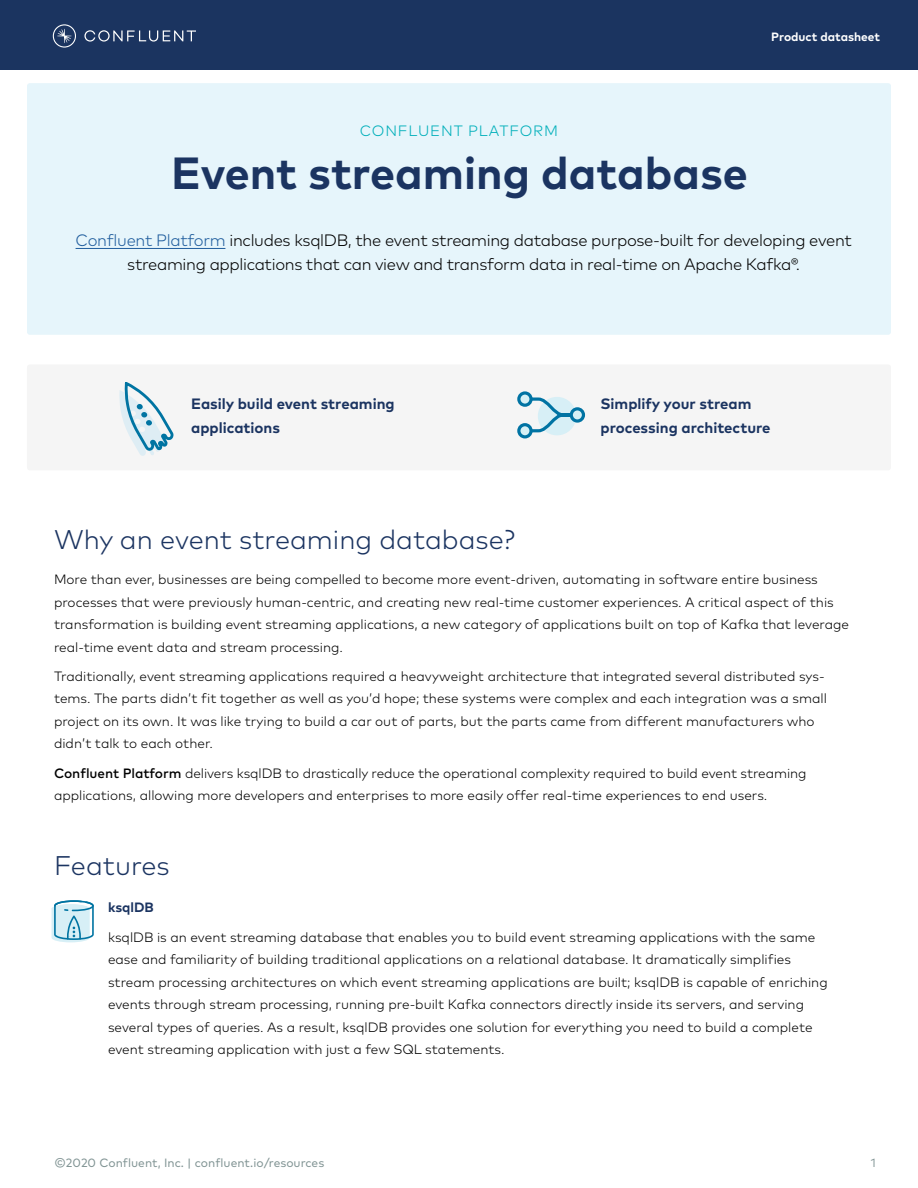
<style>
.page{position:relative;width:918px;height:1188px;background:#fff}
.page>*{position:absolute;margin:0;border:0;box-sizing:border-box;transform-origin:0 0}
.t1{font:700 45px "Mark OT";color:#1b3461}
.t2{font:300 27px "Mark OT";color:#1b3461}
.t3{font:300 16.5px/24px "Mark OT";letter-spacing:-.02em;color:#000;text-align:center}
.t4{font:700 15px/24px "Mark OT";color:#1b3461}
.t5{font:300 15px "Mark OT";letter-spacing:.055em;color:#00afba}
.t6{font:300 13.5px/22.5px "Mark OT";color:#000}
.t7{font:700 13.5px "Mark OT";color:#1b3461}
.t8{font:12px "Mark OT";color:#819494}
.t9{font:700 12px "Mark OT";color:#fff}
.t10{font:12px "Mark OT";color:#819494}
.s1{color:#215e9e}
.s2{font-weight:500}
</style>
<div class="page">
<div style="left:0;top:0;width:918px;height:69px;background:#1b3460"></div>
<svg style="left:84px;top:30px;width:112px;height:12px"></svg>
<svg style="left:53px;top:24px;width:23px;height:24px"></svg>
<div style="left:27px;top:364px;width:864px;height:106px;background:#f5f5f5;border-radius:3px"></div>
<div style="left:27px;top:83px;width:864px;height:252px;background:#e6f5fb;border-radius:3px"></div>
<hr style="left:76px;top:248px;width:149px;height:1px;background:#215e9e">
<svg style="left:119px;top:382px;width:55px;height:74px"></svg>
<svg style="left:52px;top:900px;width:42px;height:42px;background:#afd7e5"></svg>
<div style="left:538px;top:397px;width:38px;height:38px;background:#cce9f2;border-radius:50%"></div>
<svg style="left:532px;top:397px;width:42px;height:37px"></svg>
<svg style="left:519px;top:393px;width:12px;height:12px"></svg>
<div style="left:517px;top:391px;width:16px;height:16px;border:3px solid #0073a3;border-radius:50%"></div>
<div style="left:571px;top:409px;width:12px;height:12px;background:#d6f0f5;border-radius:50%"></div>
<div style="left:570px;top:407px;width:15px;height:16px;border:3px solid #0073a3;border-radius:50%"></div>
<div style="left:519px;top:425px;width:12px;height:12px;background:#d6f0f5;border-radius:50%"></div>
<div style="left:517px;top:423px;width:16px;height:15px;border:3px solid #0073a3;border-radius:50%"></div>
<p class="t9" style="left:771px;top:29px;width:110px">Product datasheet</p>
<p class="t5" style="left:360px;top:122px;width:200px">CONFLUENT PLATFORM</p>
<h1 class="t1" style="left:171px;top:144px;width:578px">Event streaming database</h1>
<p class="t3" style="left:76px;top:228px;width:778px"><span class="s1">Confluent Platform</span> includes ksqlDB, the event streaming database purpose-built for developing event streaming applications that can view and transform data in real-time on Apache Kafka®.</p>
<p class="t4" style="left:191px;top:391px;width:205px">Easily build event streaming applications</p>
<p class="t4" style="left:600px;top:391px;width:172px">Simplify your stream processing architecture</p>
<h2 class="t2" style="left:54px;top:524px;width:463px">Why an event streaming database?</h2>
<p class="t6" style="left:54px;top:568px;width:797px">More than ever, businesses are being compelled to become more event-driven, automating in software entire business processes that were previously human-centric, and creating new real-time customer experiences. A critical aspect of this transformation is building event streaming applications, a new category of applications built on top of Kafka that leverage real-time event data and stream processing.</p>
<p class="t6" style="left:54px;top:665px;width:774px">Traditionally, event streaming applications required a heavyweight architecture that integrated several distributed sys&shy;tems. The parts didn’t fit together as well as you’d hope; these systems were complex and each integration was a small project on its own. It was like trying to build a car out of parts, but the parts came from different manufacturers who didn’t talk to each other.</p>
<p class="t6" style="left:54px;top:762px;width:754px"><span class="s2">Confluent Platform</span> delivers ksqlDB to drastically reduce the operational complexity required to build event streaming applications, allowing more developers and enterprises to more easily offer real-time experiences to end users.</p>
<h2 class="t2" style="left:54px;top:849px;width:117px">Features</h2>
<p class="t7" style="left:108px;top:899px;width:47px">ksqlDB</p>
<p class="t6" style="left:108px;top:926px;width:721px">ksqlDB is an event streaming database that enables you to build event streaming applications with the same ease and familiarity of building traditional applications on a relational database. It dramatically simplifies stream processing architectures on which event streaming applications are built; ksqlDB is capable of enriching events through stream processing, running pre-built Kafka connectors directly inside its servers, and serving several types of queries. As a result, ksqlDB provides one solution for everything you need to build a complete event streaming application with just a few SQL statements.</p>
<p class="t8" style="left:55px;top:1156px;width:271px">©2020 Confluent, Inc. | confluent.io/resources</p>
<p class="t10" style="left:871px;top:1156px;width:7px">1</p>
</div>
